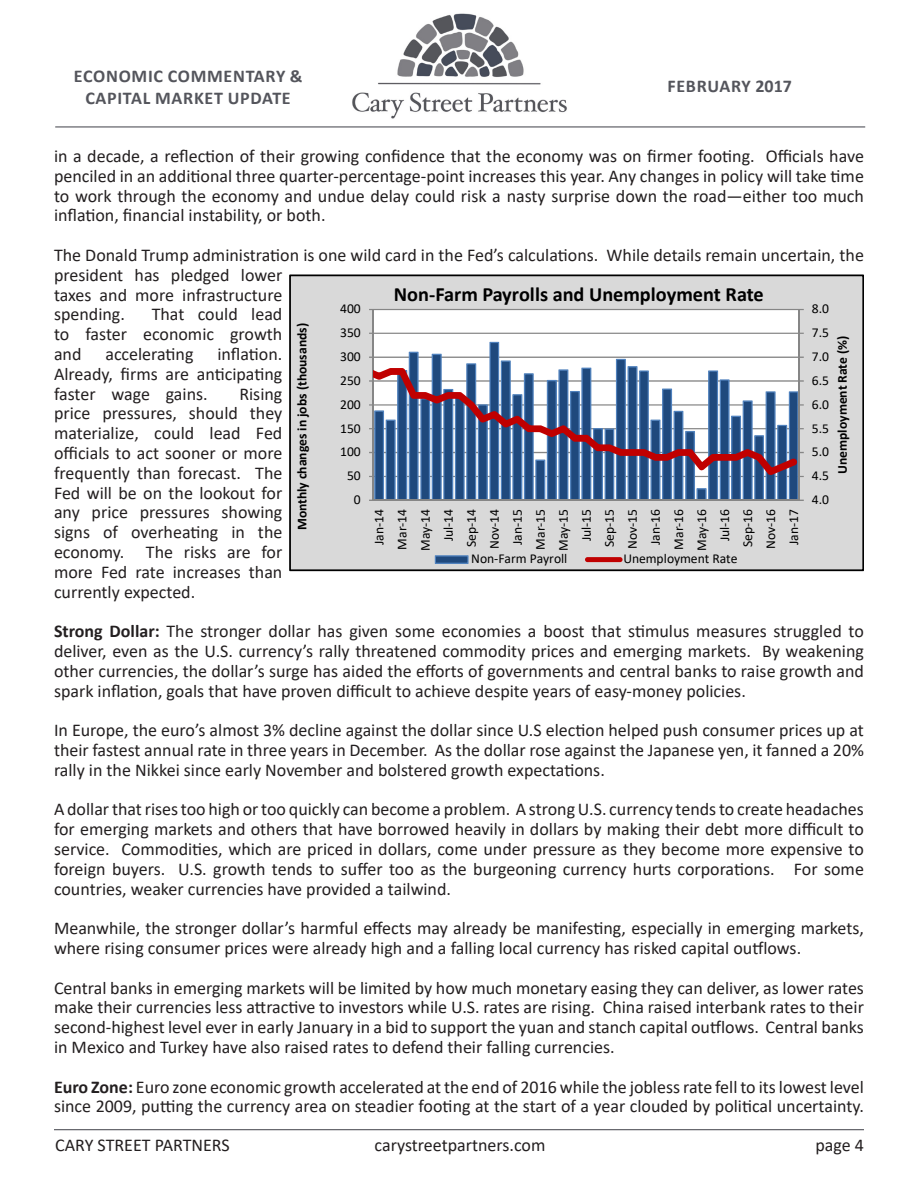
<style>
.page{position:relative;width:918px;height:1188px;background:#fff}
.page>*{position:absolute;margin:0;border:0;box-sizing:border-box;transform-origin:0 0}
.t1{font:700 20.25px "Calibri";letter-spacing:-.005em;color:#000}
.No_Spacing{font:18px/19.8px "Calibri";color:#231f20;text-align:justify}
.t2{font:700 18px/21.6px "Calibri";letter-spacing:.04em;color:#54555c;text-align:center}
.t3{font:13.65px/23.1px "Calibri";color:#000;text-align:right}
.t4{font:700 13.65px "Calibri";color:#000}
.s1{font-weight:700}
</style>
<div class="page">
<hr style="left:55px;top:126px;width:810px;height:2px;background:#54555c">
<hr style="left:54px;top:1129px;width:810px;height:1px;background:#54555c">
<img style="left:352px;top:13px;width:215px;height:106px">
<svg style="left:289px;top:274px;width:575px;height:297px;fill:#d9d9d9"></svg>
<p class="t2" style="left:74px;top:65px;width:230px">ECONOMIC COMMENTARY &amp;<br>CAPITAL MARKET UPDATE</p>
<p class="t2" style="left:667px;top:75px;width:126px">FEBRUARY 2017</p>
<p class="No_Spacing" style="left:54px;top:146px;width:812px">in a decade, a reflection of their growing confidence that the economy was on firmer footing. Officials have penciled in an additional three quarter-percentage-point increases this year. Any changes in policy will take time to work through the economy and undue delay could risk a nasty surprise down the road—either too much inflation, financial instability, or both.</p>
<p class="No_Spacing" style="left:54px;top:245px;width:812px;text-align:left">The Donald Trump administration is one wild card in the Fed’s calculations. While details remain uncertain, the president has pledged lower<br>taxes and more infrastructure<br>spending.</p>
<p class="t1" style="left:394px;top:280px;width:371px">Non‐Farm Payrolls and Unemployment Rate</p>
<p class="t3" style="left:340px;top:297px;width:22px">400</p>
<p class="t3" style="left:812px;top:297px;width:19px">8.0</p>
<p class="No_Spacing" style="left:54px;top:304px;width:230px;text-indent:98px">That could lead to faster economic growth and</p>
<p class="t4" style="left:292px;top:530px;width:209px;rotate:-90deg">Monthly changes in jobs (thousands)</p>
<p class="t3" style="left:340px;top:321px;width:22px">350</p>
<p class="t3" style="left:812px;top:321px;width:19px">7.5</p>
<p class="t4" style="left:833px;top:474px;width:140px;rotate:-90deg">Unemployment Rate (%)</p>
<p class="No_Spacing" style="left:54px;top:344px;width:230px;text-indent:163px">inflation.<br>Already, firms are anticipating faster wage gains.</p>
<p class="No_Spacing" style="left:105px;top:344px;width:90px">accelerating</p>
<p class="t3" style="left:340px;top:345px;width:22px">300</p>
<p class="t3" style="left:812px;top:345px;width:19px">7.0</p>
<p class="t3" style="left:340px;top:368px;width:22px">250</p>
<p class="t3" style="left:812px;top:368px;width:19px">6.5</p>
<p class="No_Spacing" style="left:54px;top:383px;width:230px;text-indent:185px">Rising price pressures, should they materialize, could lead Fed officials to act sooner or more frequently than forecast. The Fed will be on the lookout for any price pressures showing signs of overheating in the economy. The risks are for more Fed rate increases than currently expected.</p>
<p class="No_Spacing" style="left:54px;top:621px;width:811px"><span class="s1">Strong Dollar:</span> The stronger dollar has given some economies a boost that stimulus measures struggled to deliver, even as the U.S. currency’s rally threatened commodity prices and emerging markets. By weakening other currencies, the dollar’s surge has aided the efforts of governments and central banks to raise growth and spark inflation, goals that have proven difficult to achieve despite years of easy-money policies.</p>
<p class="No_Spacing" style="left:54px;top:720px;width:812px">In Europe, the euro’s almost 3% decline against the dollar since U.S election helped push consumer prices up at their fastest annual rate in three years in December. As the dollar rose against the Japanese yen, it fanned a 20% rally in the Nikkei since early November and bolstered growth expectations.</p>
<p class="No_Spacing" style="left:54px;top:799px;width:812px">A dollar that rises too high or too quickly can become a problem. A strong U.S. currency tends to create headaches for emerging markets and others that have borrowed heavily in dollars by making their debt more difficult to service. Commodities, which are priced in dollars, come under pressure as they become more expensive to foreign buyers. U.S. growth tends to suffer too as the burgeoning currency hurts corporations. For some countries, weaker currencies have provided a tailwind.</p>
<p class="No_Spacing" style="left:54px;top:918px;width:812px">Meanwhile, the stronger dollar’s harmful effects may already be manifesting, especially in emerging markets, where rising consumer prices were already high and a falling local currency has risked capital outflows.</p>
<p class="No_Spacing" style="left:54px;top:977px;width:812px">Central banks in emerging markets will be limited by how much monetary easing they can deliver, as lower rates make their currencies less attractive to investors while U.S. rates are rising. China raised interbank rates to their second-highest level ever in early January in a bid to support the yuan and stanch capital outflows. Central banks in Mexico and Turkey have also raised rates to defend their falling currencies.</p>
<p class="No_Spacing" style="left:54px;top:1076px;width:811px"><span class="s1">Euro Zone:</span> Euro zone economic growth accelerated at the end of 2016 while the jobless rate fell to its lowest level since 2009, putting the currency area on steadier footing at the start of a year clouded by political uncertainty.</p>
<p class="t3" style="left:340px;top:392px;width:22px">200</p>
<p class="t3" style="left:812px;top:392px;width:19px">6.0</p>
<p class="t3" style="left:340px;top:416px;width:22px">150</p>
<p class="t3" style="left:812px;top:416px;width:19px">5.5</p>
<p class="t3" style="left:340px;top:440px;width:22px">100</p>
<p class="t3" style="left:812px;top:440px;width:19px">5.0</p>
<p class="t3" style="left:347px;top:464px;width:15px">50</p>
<p class="t3" style="left:812px;top:464px;width:19px">4.5</p>
<p class="t3" style="left:354px;top:488px;width:8px">0</p>
<p class="t3" style="left:812px;top:488px;width:19px">4.0</p>
<p class="t3" style="left:367px;top:551px;width:44px;rotate:-90deg">Jan‐14<br>Mar‐14<br>May‐14<br>Jul‐14<br>Sep‐14<br>Nov‐14<br>Jan‐15<br>Mar‐15<br>May‐15<br>Jul‐15<br>Sep‐15<br>Nov‐15<br>Jan‐16<br>Mar‐16<br>May‐16<br>Jul‐16<br>Sep‐16<br>Nov‐16<br>Jan‐17</p>
<p class="t3" style="left:471px;top:547px;width:98px">Non‐Farm Payroll</p>
<p class="t3" style="left:623px;top:547px;width:116px">Unemployment Rate</p>
<p class="No_Spacing" style="left:55px;top:1134px;width:176px">CARY STREET PARTNERS</p>
<p class="No_Spacing" style="left:375px;top:1134px;width:172px">carystreetpartners.com</p>
<p class="No_Spacing" style="left:815px;top:1134px;width:50px">page 4</p>
</div>
